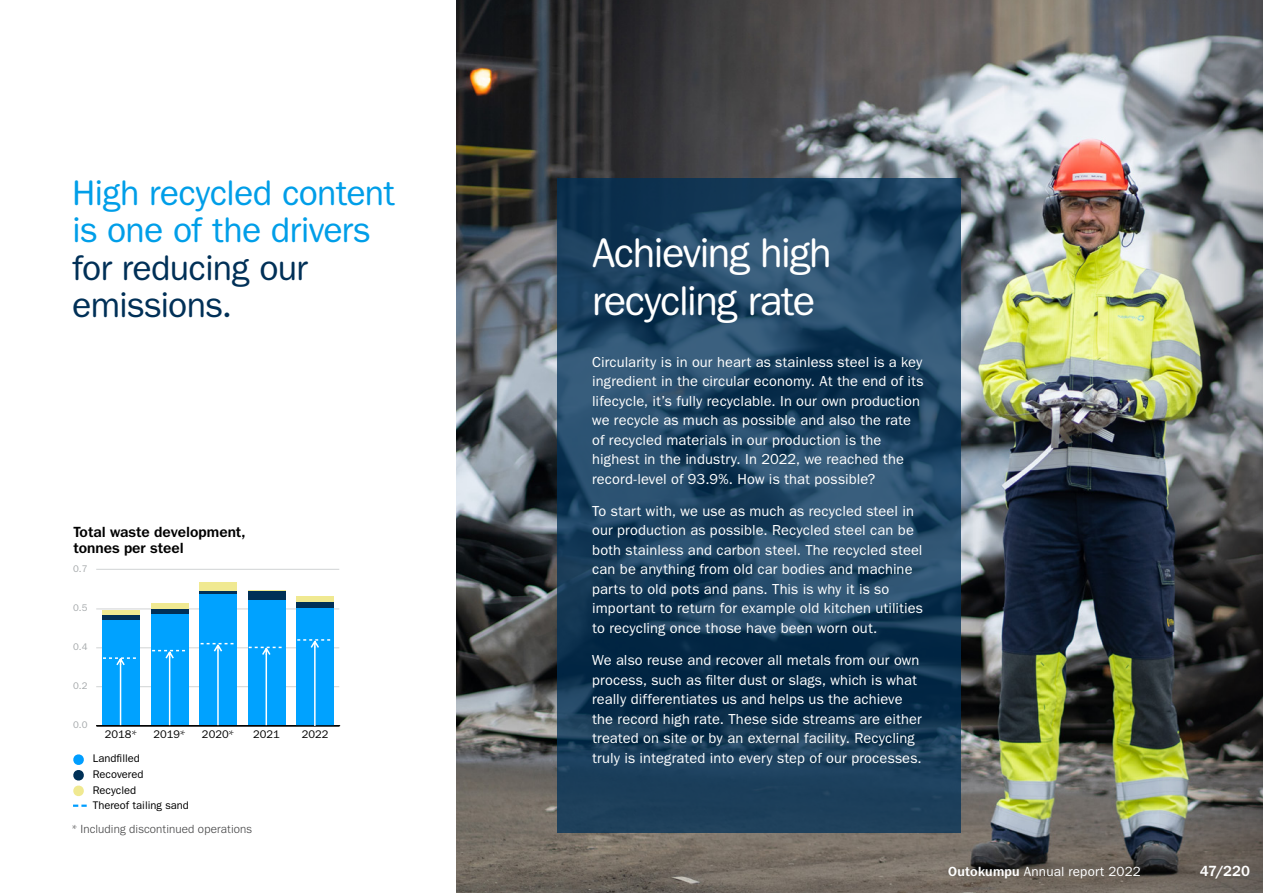
<style>
.page{position:relative;width:1263px;height:893px;background:#fff}
.page>*{position:absolute;margin:0;border:0;box-sizing:border-box;transform-origin:0 0}
.t1{font:42px/48px "Tee Franklin Forever Rounded";letter-spacing:-.04em;color:#fff}
.t2{font:36px/37.5px "Tee Franklin Forever Rounded";letter-spacing:-.02em;color:#009ee8}
.t3{font:36px/37.5px "Tee Franklin Forever Rounded";letter-spacing:-.02em;color:#003057}
.t4{font:500 15px/16.5px "Tee Franklin Forever";color:#000}
.t5{font:500 15px "Tee Franklin Forever";color:#fff}
.t6{font:14.7px/19.5px "Tee Franklin Forever";letter-spacing:.01em;color:#fff}
.t7{font:13.5px "Tee Franklin Forever";letter-spacing:.01em;color:#fff}
.t8{font:11.25px/15.8px "Tee Franklin Forever";color:#000}
.t9{font:300 11.25px "Tee Franklin Forever";color:#000}
.t10{font:9.75px "Tee Franklin Forever";color:#a5a9ab}
.s1{font-weight:500}
</style>
<div class="page">
<img style="left:456px;top:0;width:703px;height:893px">
<svg style="left:557px;top:178px;width:404px;height:655px;background:#1b405e"></svg>
<img style="left:1159px;top:0;width:104px;height:893px">
<hr style="left:96px;top:686px;width:243px;height:1px;background:#d0d3d4">
<hr style="left:96px;top:648px;width:243px;height:1px;background:#d0d3d4">
<hr style="left:96px;top:609px;width:243px;height:1px;background:#d0d3d4">
<hr style="left:96px;top:569px;width:243px;height:1px;background:#d0d3d4">
<hr style="left:97px;top:725px;width:243px;height:1px;background:#000">
<div style="left:102px;top:610px;width:38px;height:5px;background:#f0e991"></div>
<div style="left:151px;top:603px;width:37px;height:6px;background:#f0e991"></div>
<div style="left:199px;top:582px;width:38px;height:9px;background:#f0e991"></div>
<hr style="left:248px;top:590px;width:37px;height:1px;background:#f0e991">
<div style="left:297px;top:596px;width:37px;height:7px;background:#f0e991"></div>
<div style="left:102px;top:615px;width:38px;height:5px;background:#003057"></div>
<div style="left:151px;top:609px;width:37px;height:5px;background:#003057"></div>
<hr style="left:199px;top:591px;width:38px;height:3px;background:#003057">
<div style="left:248px;top:591px;width:37px;height:9px;background:#003057"></div>
<div style="left:297px;top:603px;width:37px;height:5px;background:#003057"></div>
<div style="left:102px;top:620px;width:38px;height:105px;background:#00a2ff"></div>
<div style="left:151px;top:614px;width:37px;height:111px;background:#00a2ff"></div>
<div style="left:199px;top:594px;width:38px;height:131px;background:#00a2ff"></div>
<div style="left:248px;top:600px;width:37px;height:125px;background:#00a2ff"></div>
<div style="left:297px;top:608px;width:37px;height:117px;background:#00a2ff"></div>
<hr style="left:120px;top:664px;width:1px;height:62px;background:#fff">
<svg style="left:103px;top:657px;width:33px;height:10px"></svg>
<hr style="left:169px;top:657px;width:1px;height:69px;background:#fff">
<svg style="left:152px;top:650px;width:33px;height:10px"></svg>
<hr style="left:217px;top:650px;width:2px;height:76px;background:#fff">
<svg style="left:201px;top:643px;width:33px;height:10px"></svg>
<hr style="left:266px;top:654px;width:1px;height:72px;background:#fff">
<svg style="left:249px;top:647px;width:33px;height:10px"></svg>
<hr style="left:96px;top:725px;width:243px;height:2px;background:#000">
<svg style="left:73px;top:805px;width:14px;height:2px"></svg>
<svg style="left:73px;top:754px;width:11px;height:43px"></svg>
<hr style="left:314px;top:647px;width:2px;height:79px;background:#fff">
<svg style="left:297px;top:639px;width:34px;height:10px"></svg>
<h2 class="t2" style="left:72px;top:174px;width:325px">High recycled content is one of the drivers</h2>
<h2 class="t3" style="left:72px;top:249px;width:237px">for reducing our emissions.</h2>
<p class="t4" style="left:73px;top:524px;width:173px">Total waste development, tonnes per steel</p>
<p class="t10" style="left:73px;top:563px;width:16px">0.7</p>
<p class="t10" style="left:73px;top:602px;width:16px">0.5</p>
<p class="t10" style="left:73px;top:641px;width:16px">0.4</p>
<p class="t10" style="left:73px;top:680px;width:16px">0.2</p>
<p class="t10" style="left:73px;top:719px;width:16px">0.0</p>
<p class="t8" style="left:105px;top:727px;width:33px">2018*</p>
<p class="t8" style="left:153px;top:727px;width:33px">2019*</p>
<p class="t8" style="left:202px;top:727px;width:33px">2020*</p>
<p class="t8" style="left:253px;top:727px;width:28px">2021</p>
<p class="t8" style="left:302px;top:727px;width:28px">2022</p>
<p class="t8" style="left:93px;top:751px;width:97px">Landfilled<br>Recovered<br>Recycled<br>Thereof tailing sand</p>
<p class="t9" style="left:73px;top:818px;width:167px">* Including discontinued operations</p>
<h1 class="t1" style="left:592px;top:229px;width:241px">Achieving high recycling rate</h1>
<p class="t6" style="left:592px;top:352px;width:333px">Circularity is in our heart as stainless steel is a key ingredient in the circular economy. At the end of its lifecycle, it’s fully recyclable. In our own production we recycle as much as possible and also the rate of recycled materials in our production is the highest in the industry. In 2022, we reached the record-level of 93.9%. How is that possible?</p>
<p class="t6" style="left:592px;top:501px;width:332px">To start with, we use as much as recycled steel in our production as possible. Recycled steel can be both stainless and carbon steel. The recycled steel can be anything from old car bodies and machine parts to old pots and pans. This is why it is so important to return for example old kitchen utilities to recycling once those have been worn out.</p>
<p class="t6" style="left:592px;top:650px;width:331px">We also reuse and recover all metals from our own process, such as filter dust or slags, which is what really differentiates us and helps us the achieve the record high rate. These side streams are either treated on site or by an external facility. Recycling truly is integrated into every step of our processes.</p>
<p class="t7" style="left:948px;top:863px;width:194px"><span class="s1">Outokumpu</span> Annual report 2022</p>
<p class="t5" style="left:1200px;top:862px;width:52px">47/220</p>
</div>
